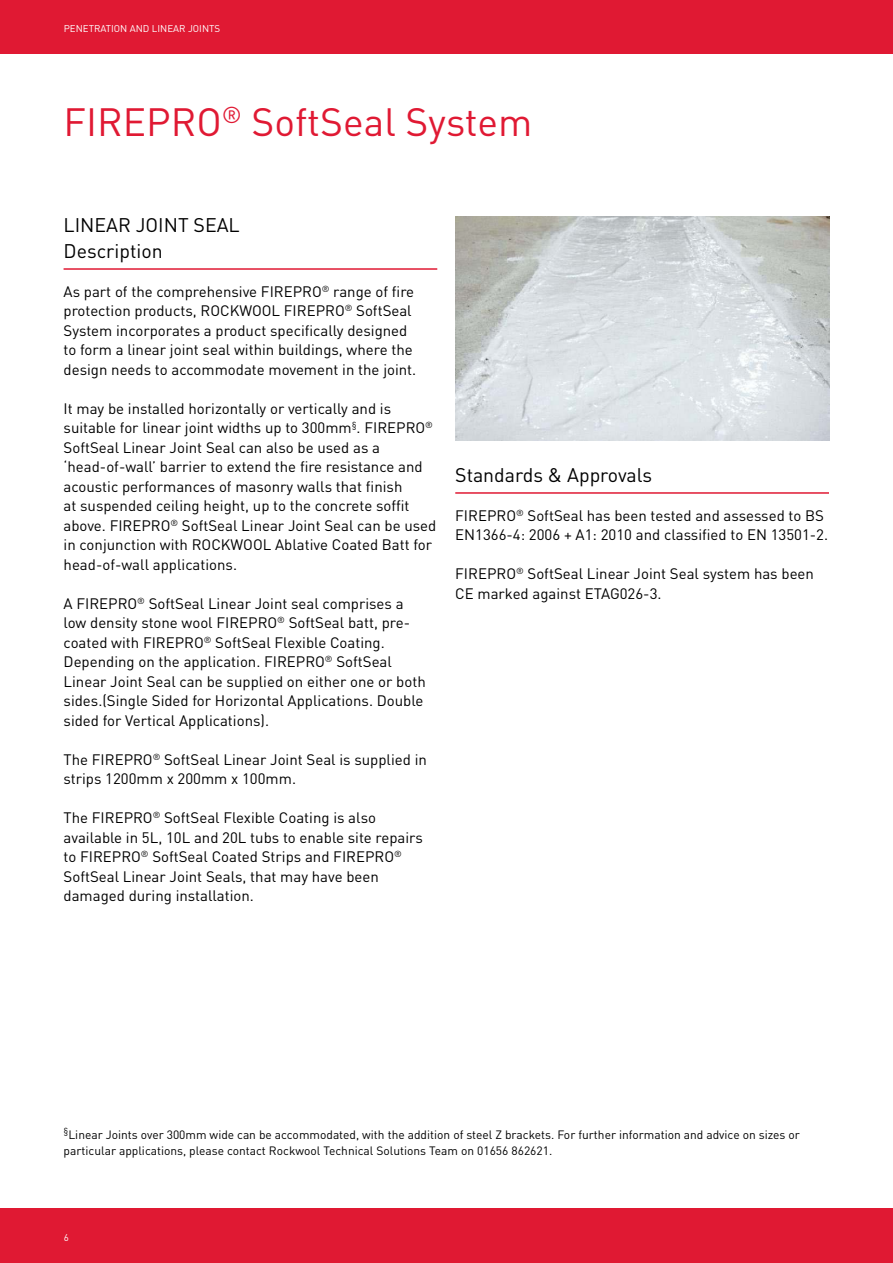
<style>
.page{position:relative;width:893px;height:1263px;background:#fff}
.page>*{position:absolute;margin:0;border:0;box-sizing:border-box;transform-origin:0 0}
.t1{font:39px "DIN";color:#e01933}
.t2{font:19.5px/25.5px "DIN";color:#000}
.t3{font:15px/19.5px "DIN";color:#000}
.t4{font:12px/16.5px "DIN";color:#000}
.t5{font:9.75px "DIN";color:#fff}
</style>
<div class="page">
<div style="left:0;top:0;width:893px;height:54px;background:#e01933"></div>
<div style="left:0;top:1209px;width:893px;height:54px;background:#e01933"></div>
<hr style="left:64px;top:268px;width:373px;height:2px;background:#e01933">
<hr style="left:455px;top:492px;width:374px;height:2px;background:#e01933">
<img style="left:455px;top:216px;width:374px;height:225px">
<p class="t5" style="left:64px;top:22px;width:158px">PENETRATION AND LINEAR JOINTS</p>
<h1 class="t1" style="left:64px;top:104px;width:470px">FIREPRO<sup>®</sup> SoftSeal System</h1>
<h2 class="t2" style="left:64px;top:214px;width:178px">LINEAR JOINT SEAL<br>Description</h2>
<p class="t3" style="left:64px;top:283px;width:354px">As part of the comprehensive FIREPRO<sup>®</sup> range of fire protection products, ROCKWOOL FIREPRO<sup>®</sup> SoftSeal System incorporates a product specifically designed to form a linear joint seal within buildings, where the design needs to accommodate movement in the joint.</p>
<p class="t3" style="left:64px;top:400px;width:374px">It may be installed horizontally or vertically and is suitable for linear joint widths up to 300mm<sup>§</sup>. FIREPRO<sup>® </sup>SoftSeal Linear Joint Seal can also be used as a ‘head-of-wall’ barrier to extend the fire resistance and acoustic performances of masonry walls that finish<br>at suspended ceiling height, up to the concrete soffit above. FIREPRO<sup>®</sup> SoftSeal Linear Joint Seal can be used in conjunction with ROCKWOOL Ablative Coated Batt for head-of-wall applications.</p>
<p class="t3" style="left:64px;top:595px;width:364px">A FIREPRO<sup>®</sup> SoftSeal Linear Joint seal comprises a low density stone wool FIREPRO<sup>®</sup> SoftSeal batt, pre&shy;coated with FIREPRO<sup>®</sup> SoftSeal Flexible Coating.<br>Depending on the application. FIREPRO<sup>®</sup> SoftSeal Linear Joint Seal can be supplied on either one or both sides.(Single Sided for Horizontal Applications. Double sided for Vertical Applications).</p>
<p class="t3" style="left:64px;top:751px;width:365px">The FIREPRO<sup>®</sup> SoftSeal Linear Joint Seal is supplied in strips 1200mm x 200mm x 100mm.</p>
<p class="t3" style="left:64px;top:809px;width:361px">The FIREPRO<sup>®</sup> SoftSeal Flexible Coating is also available in 5L, 10L and 20L tubs to enable site repairs to FIREPRO<sup>®</sup> SoftSeal Coated Strips and FIREPRO<sup>® </sup>SoftSeal Linear Joint Seals, that may have been damaged during installation.</p>
<h2 class="t2" style="left:455px;top:463px;width:198px">Standards &amp; Approvals</h2>
<p class="t3" style="left:455px;top:507px;width:374px">FIREPRO<sup>®</sup> SoftSeal has been tested and assessed to BS<br>EN1366-4: 2006 + A1: 2010 and classified to EN 13501-2.</p>
<p class="t3" style="left:455px;top:565px;width:360px">FIREPRO<sup>®</sup> SoftSeal Linear Joint Seal system has been<br>CE marked against ETAG026-3.</p>
<p class="t4" style="left:64px;top:1127px;width:738px"><sup>§</sup>Linear Joints over 300mm wide can be accommodated, with the addition of steel Z brackets. For further information and advice on sizes or particular applications, please contact Rockwool Technical Solutions Team on 01656 862621.</p>
<p class="t5" style="left:64px;top:1232px;width:7px">6</p>
</div>
